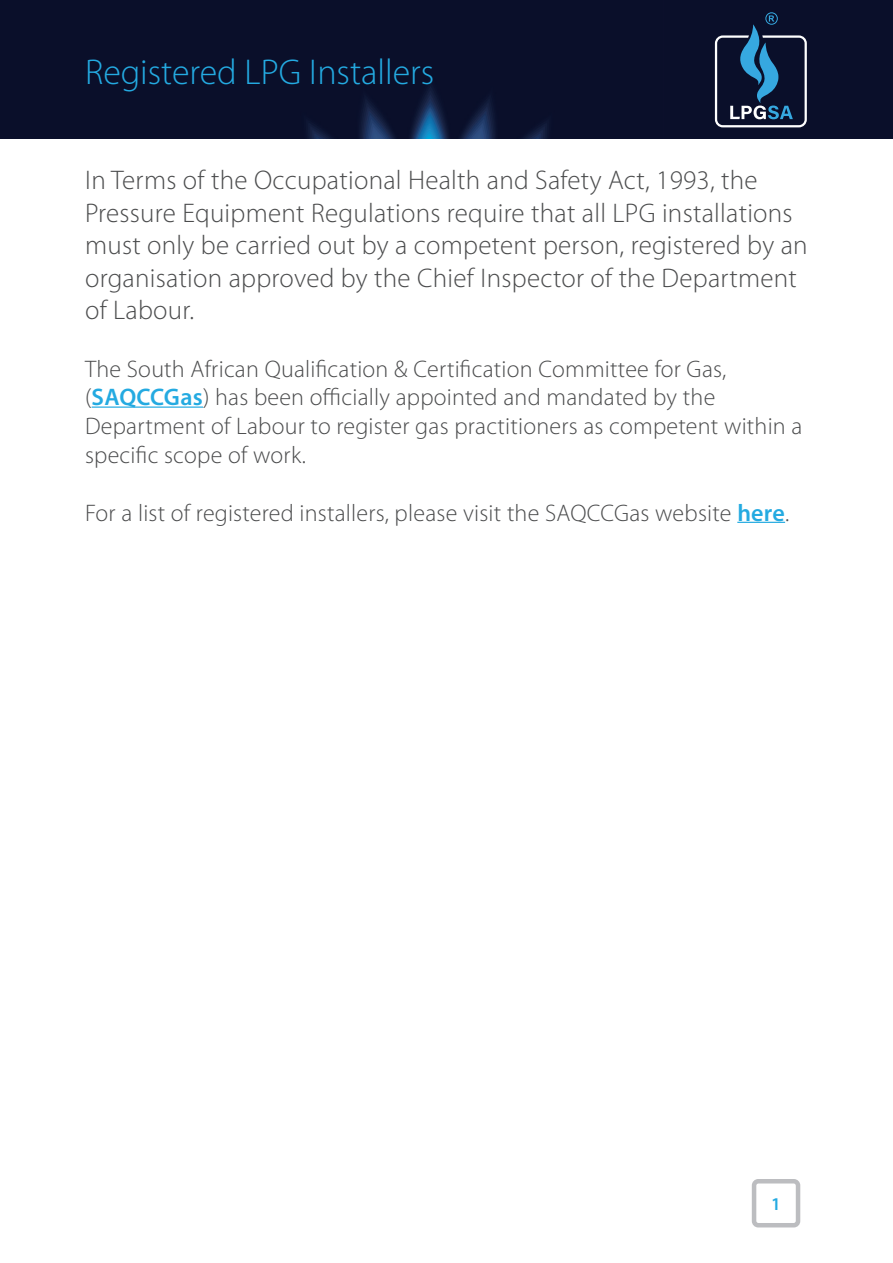
<style>
.page{position:relative;width:893px;height:1263px;background:#fff}
.page>*{position:absolute;margin:0;border:0;box-sizing:border-box;transform-origin:0 0}
.t1{font:300 36px "Myriad Pro";color:#24aae1}
.t2{font:300 27px/32.4px "Myriad Pro";letter-spacing:.01em;color:#4b4c4d}
.t3{font:300 24px/28.8px "Myriad Pro";letter-spacing:.01em;color:#4b4c4d}
.t4{font:600 18px "Myriad Pro";color:#24aae1}
.s1{font-weight:600;color:#24aae1}
</style>
<div class="page">
<div style="left:0;top:0;width:893px;height:138px;background:#0a0f2a"></div>
<img style="left:308px;top:86px;width:239px;height:52px">
<div style="left:752px;top:1179px;width:48px;height:48px;border:4px solid #bcbdc0;border-radius:4px"></div>
<svg style="left:715px;top:12px;width:92px;height:115px"></svg>
<hr style="left:92px;top:406px;width:111px;height:2px;background:#24aae1">
<hr style="left:737px;top:522px;width:48px;height:1px;background:#24aae1">
<h1 class="t1" style="left:85px;top:50px;width:351px">Registered LPG Installers</h1>
<p class="t2" style="left:85px;top:164px;width:724px">In Terms of the Occupational Health and Safety Act, 1993, the Pressure Equipment Regulations require that all LPG installations must only be carried out by a competent person, registered by an organisation approved by the Chief Inspector of the Department of Labour.</p>
<p class="t3" style="left:85px;top:354px;width:719px">The South African Qualification &amp; Certification Committee for Gas, (<span class="s1">SAQCCGas</span>) has been officially appointed and mandated by the Department of Labour to register gas practitioners as competent within a specific scope of work.</p>
<p class="t3" style="left:85px;top:498px;width:706px">For a list of registered installers, please visit the SAQCCGas website <span class="s1">here</span>.</p>
<p class="t4" style="left:771px;top:1192px;width:11px">1</p>
</div>
